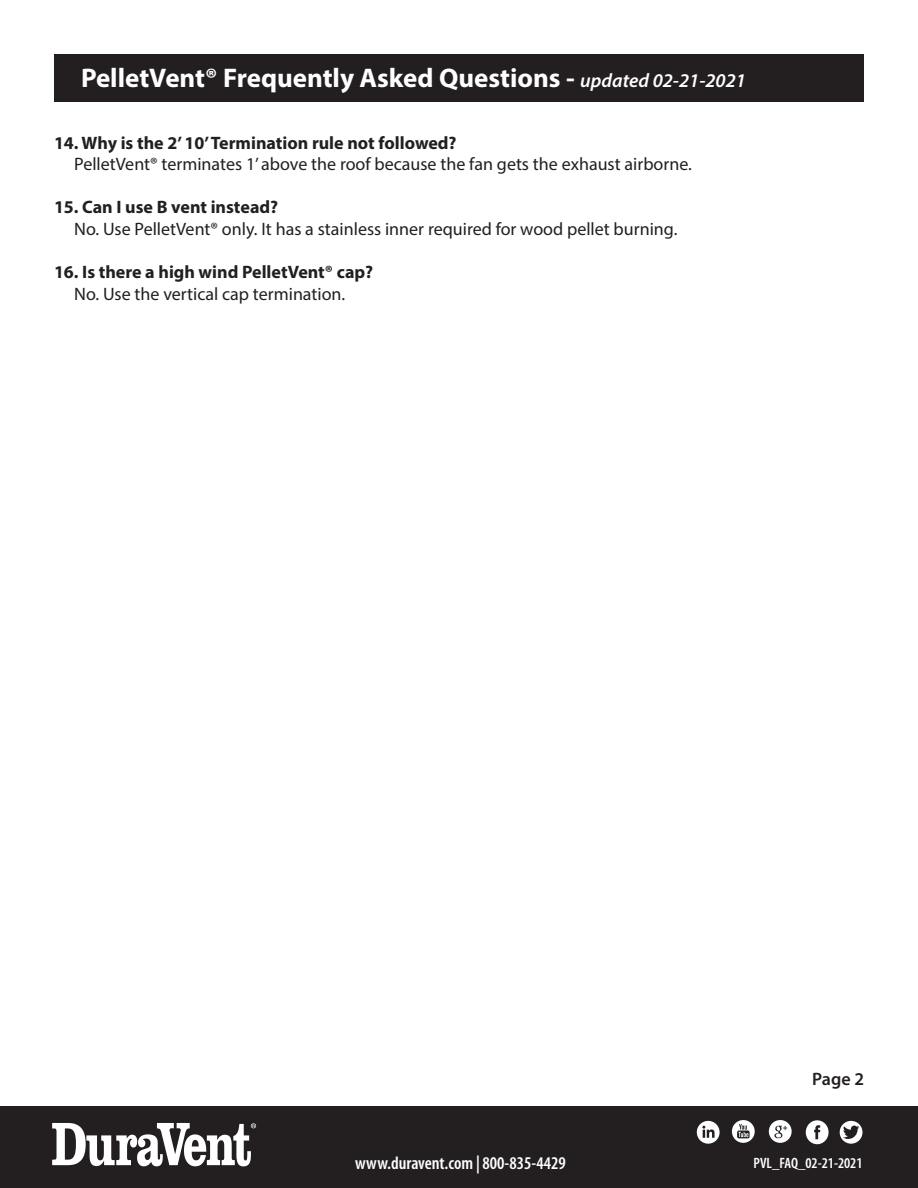
<style>
.page{position:relative;width:918px;height:1188px;background:#fff}
.page>*{position:absolute;margin:0;border:0;box-sizing:border-box;transform-origin:0 0}
.t1{font:700 27px "Myriad Pro";color:#fff}
.t2{font:18px "Myriad Pro";color:#231f20}
.t3{font:700 18px "Myriad Pro";color:#231f20}
.t4{font:600 condensed 18px "Myriad Pro";color:#fff}
.t5{font:600 18px "Myriad Pro";color:#231f20}
.t6{font:600 condensed 15px "Myriad Pro";color:#fff}
.s1{font-weight:600;font-style:italic;font-size:19.5px}
</style>
<div class="page">
<div style="left:54px;top:54px;width:810px;height:48px;background:#231f20"></div>
<div style="left:0;top:1106px;width:918px;height:82px;background:#231f20"></div>
<svg style="left:52px;top:1123px;width:204px;height:43px"></svg>
<svg style="left:769px;top:1120px;width:23px;height:23px"></svg>
<svg style="left:732px;top:1120px;width:23px;height:23px"></svg>
<svg style="left:697px;top:1121px;width:23px;height:23px"></svg>
<div style="left:806px;top:1120px;width:23px;height:24px;background:#fff;border-radius:50%"></div>
<svg style="left:814px;top:1125px;width:6px;height:14px"></svg>
<svg style="left:840px;top:1121px;width:23px;height:23px"></svg>
<h1 class="t1" style="left:81px;top:60px;width:666px">PelletVent® Frequently Asked Questions - <span class="s1">updated 02-21-2021</span></h1>
<p class="t3" style="left:54px;top:131px;width:404px">14. Why is the 2’ 10’ Termination rule not followed?</p>
<p class="t2" style="left:74px;top:153px;width:619px">PelletVent® terminates 1’ above the roof because the fan gets the exhaust airborne.</p>
<p class="t3" style="left:54px;top:195px;width:226px">15. Can I use B vent instead?</p>
<p class="t2" style="left:74px;top:218px;width:605px">No. Use PelletVent® only. It has a stainless inner required for wood pellet burning.</p>
<p class="t3" style="left:54px;top:260px;width:321px">16. Is there a high wind PelletVent® cap?</p>
<p class="t2" style="left:74px;top:283px;width:273px">No. Use the vertical cap termination.</p>
<p class="t5" style="left:812px;top:1067px;width:53px">Page 2</p>
<p class="t4" style="left:355px;top:1152px;width:212px">www.duravent.com | 800-835-4429</p>
<p class="t6" style="left:754px;top:1154px;width:110px">PVL_FAQ_02-21-2021</p>
</div>
